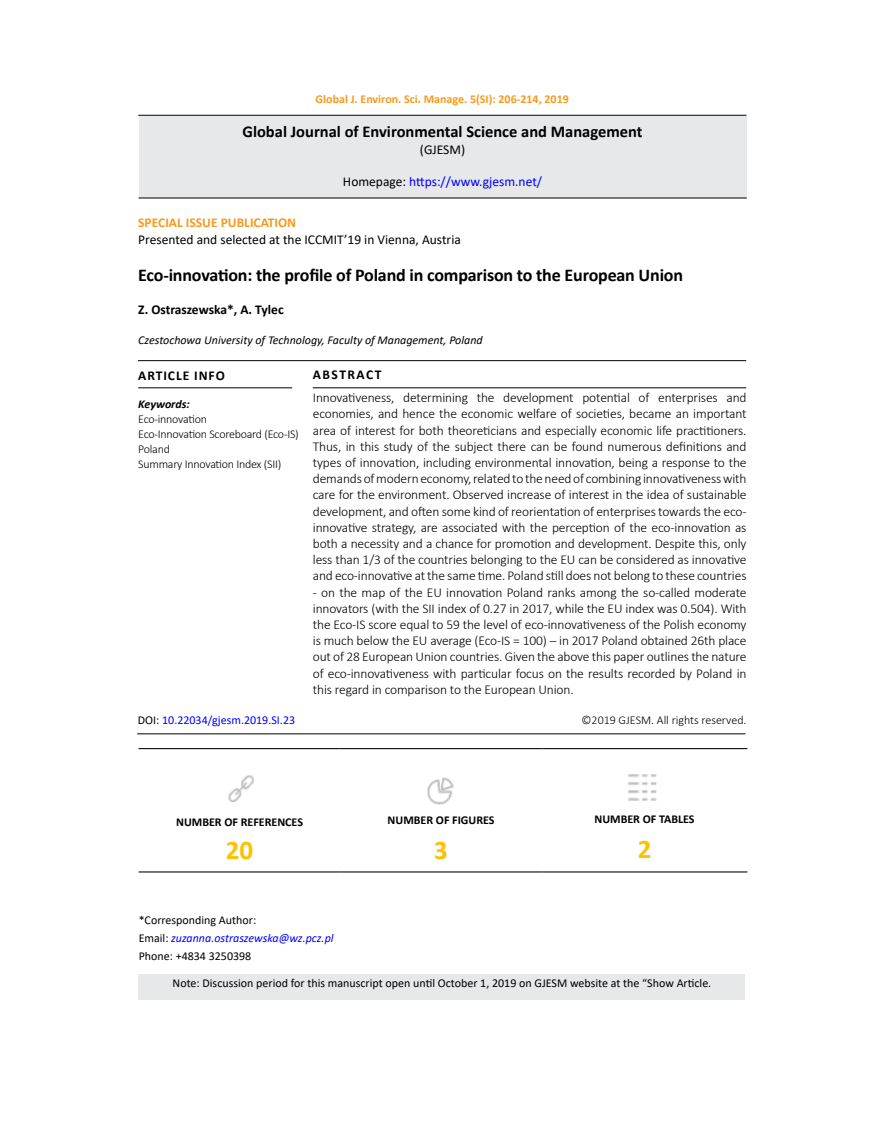
<style>
.page{position:relative;width:872px;height:1127px;background:#fff}
.page>*{position:absolute;margin:0;border:0;box-sizing:border-box;transform-origin:0 0}
.t1{font:700 27px "Calibri";color:#ffc000}
.t2{font:700 18px "Calibri";letter-spacing:-.01em;color:#000}
.t3{font:700 16.5px "Calibri";color:#000}
.t4{font:300 13.5px/16.2px "Calibri";letter-spacing:-.01em;color:#000;text-align:justify}
.t5{font:13.5px "Calibri";color:#000}
.t6{font:13.5px "Calibri";color:#00f}
.t7{font:700 13.5px "Calibri";color:#f8991d}
.t8{font:700 13.5px "Calibri";letter-spacing:-.005em;color:#000}
.t9{font:700 13.5px "Calibri";letter-spacing:.06em;color:#000}
.t10{font:700 13.5px "Calibri";letter-spacing:.11em;color:#000}
.t11{font:12px/18px "Calibri";color:#000}
.t12{font:300 12px/15px "Calibri";letter-spacing:-.02em;color:#000}
.t13{font:italic 12px "Calibri";color:#000}
.t14{font:700 12px "Calibri";color:#000}
.t15{font:700 12px "Calibri";color:#f8991d}
.t16{font:300 12px "Calibri";color:#000}
.t17{font:12px "Calibri";color:#00f}
.t18{font:italic 700 12px "Calibri";color:#000}
.s1{color:#000}
.s2{font-style:italic;color:#00f}
</style>
<div class="page">
<hr style="left:138px;top:115px;width:608px;height:1px;background:#000">
<div style="left:138px;top:116px;width:608px;height:82px;background:#e7e8ea"></div>
<hr style="left:138px;top:387px;width:154px;height:1px;background:#000">
<hr style="left:313px;top:387px;width:433px;height:1px;background:#000">
<hr style="left:138px;top:360px;width:608px;height:1px;background:#000">
<hr style="left:137px;top:733px;width:608px;height:1px;background:#000">
<hr style="left:138px;top:198px;width:609px;height:1px;background:#000">
<hr style="left:138px;top:748px;width:201px;height:1px;background:#000">
<hr style="left:339px;top:748px;width:203px;height:1px;background:#000">
<hr style="left:542px;top:748px;width:205px;height:1px;background:#000">
<hr style="left:138px;top:871px;width:201px;height:1px;background:#000">
<hr style="left:339px;top:871px;width:203px;height:1px;background:#000">
<hr style="left:542px;top:871px;width:205px;height:1px;background:#000">
<img style="left:228px;top:775px;width:26px;height:27px">
<img style="left:427px;top:777px;width:27px;height:28px">
<img style="left:628px;top:774px;width:29px;height:27px">
<div style="left:138px;top:974px;width:607px;height:25px;background:#e7e8ea"></div>
<p class="t15" style="left:315px;top:90px;width:255px">Global J. Environ. Sci. Manage. 5(SI): 206-214, 2019</p>
<p class="t3" style="left:242px;top:120px;width:401px">Global Journal of Environmental Science and Management</p>
<p class="t5" style="left:420px;top:140px;width:47px">(GJESM)</p>
<p class="t6" style="left:343px;top:172px;width:201px"><span class="s1">Homepage:</span> https://www.gjesm.net/</p>
<p class="t7" style="left:138px;top:213px;width:159px">SPECIAL ISSUE PUBLICATION</p>
<p class="t5" style="left:138px;top:230px;width:324px">Presented and selected at the ICCMIT’19 in Vienna, Austria</p>
<h2 class="t2" style="left:138px;top:263px;width:546px">Eco-innovation: the profile of Poland in comparison to the European Union</h2>
<p class="t8" style="left:138px;top:300px;width:147px">Z. Ostraszewska*, A. Tylec</p>
<p class="t13" style="left:138px;top:332px;width:346px">Czestochowa University of Technology, Faculty of Management, Poland</p>
<p class="t9" style="left:138px;top:365px;width:88px">ARTICLE INFO</p>
<p class="t18" style="left:138px;top:396px;width:53px">Keywords:</p>
<p class="t12" style="left:138px;top:412px;width:162px">Eco-innovation<br>Eco-Innovation Scoreboard (Eco-IS)<br>Poland<br>Summary Innovation Index (SII)</p>
<p class="t17" style="left:138px;top:712px;width:159px"><span class="s1">DOI:</span> 10.22034/gjesm.2019.SI.23</p>
<p class="t10" style="left:313px;top:365px;width:70px">ABSTRACT</p>
<p class="t4" style="left:313px;top:389px;width:435px">Innovativeness, determining the development potential of enterprises and economies, and hence the economic welfare of societies, became an important area of interest for both theoreticians and especially economic life practitioners.<br>Thus, in this study of the subject there can be found numerous definitions and types of innovation, including environmental innovation, being a response to the demands of modern economy, related to the need of combining innovativeness with care for the environment. Observed increase of interest in the idea of sustainable development, and often some kind of reorientation of enterprises towards the eco&shy;innovative strategy, are associated with the perception of the eco-innovation as both a necessity and a chance for promotion and development. Despite this, only less than 1/3 of the countries belonging to the EU can be considered as innovative and eco-innovative at the same time. Poland still does not belong to these countries</p>
<p class="t4" style="left:313px;top:584px;width:435px">- on the map of the EU innovation Poland ranks among the so-called moderate innovators (with the SII index of 0.27 in 2017, while the EU index was 0.504). With the Eco-IS score equal to 59 the level of eco-innovativeness of the Polish economy is much below the EU average (Eco-IS = 100) – in 2017 Poland obtained 26th place out of 28 European Union countries. Given the above this paper outlines the nature of eco-innovativeness with particular focus on the results recorded by Poland in this regard in comparison to the European Union.</p>
<p class="t16" style="left:581px;top:713px;width:166px">©2019 GJESM. All rights reserved.</p>
<p class="t14" style="left:176px;top:813px;width:128px">NUMBER OF REFERENCES</p>
<h1 class="t1" style="left:226px;top:831px;width:29px">20</h1>
<p class="t14" style="left:387px;top:811px;width:108px">NUMBER OF FIGURES</p>
<h1 class="t1" style="left:434px;top:831px;width:15px">3</h1>
<p class="t14" style="left:594px;top:810px;width:102px">NUMBER OF TABLES</p>
<h1 class="t1" style="left:637px;top:830px;width:15px">2</h1>
<p class="t11" style="left:139px;top:910px;width:196px">*Corresponding Author:<br>Email: <span class="s2">zuzanna.ostraszewska@wz.pcz.pl<br></span>Phone: +4834 3250398</p>
<p class="t11" style="left:173px;top:974px;width:540px">Note: Discussion period for this manuscript open until October 1, 2019 on GJESM website at the “Show Article.</p>
</div>
